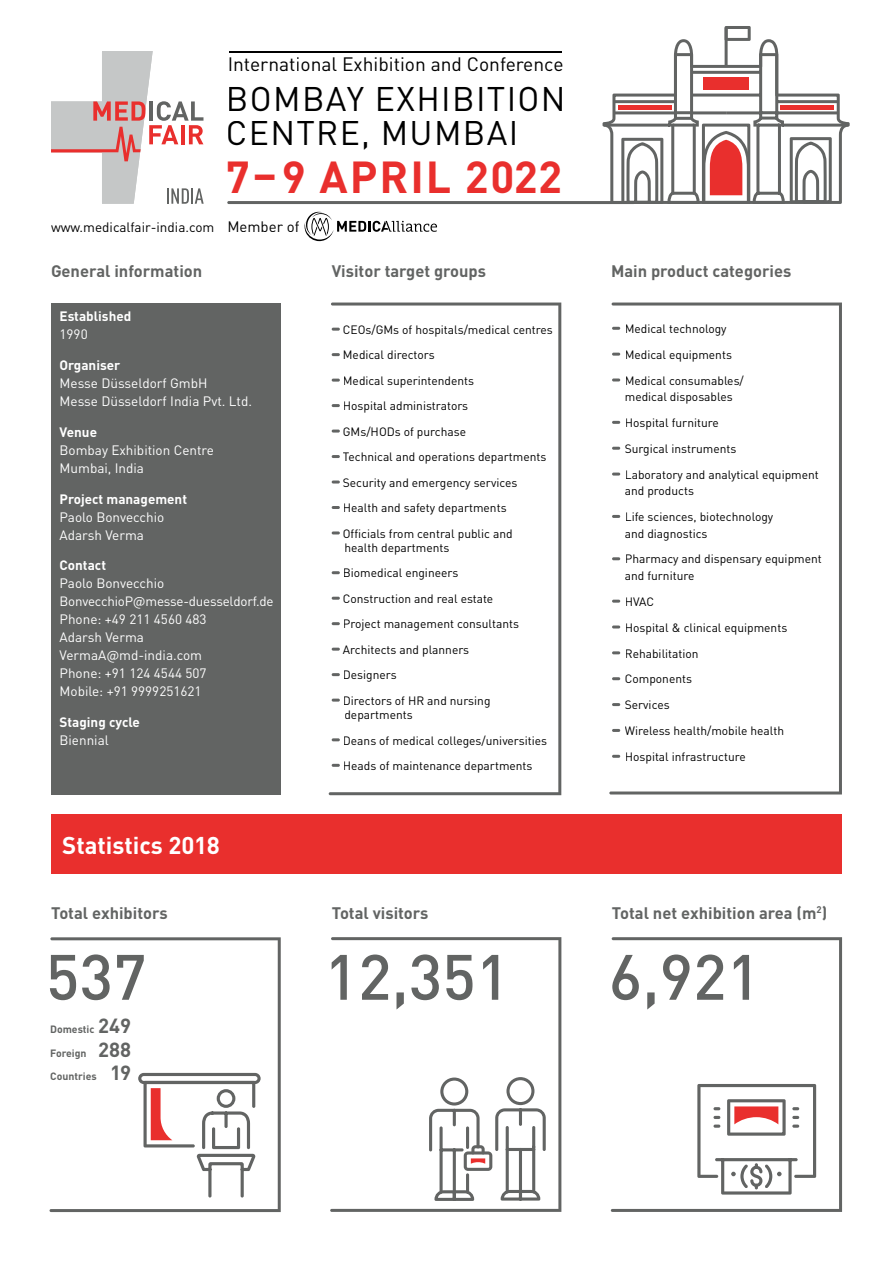
<style>
.page{position:relative;width:893px;height:1263px;background:#fff}
.page>*{position:absolute;margin:0;border:0;box-sizing:border-box;transform-origin:0 0}
.t1{font:500 63px "DIN Pro";color:#626463}
.t2{font:700 44.25px "DIN Pro";letter-spacing:.045em;color:#e92f2d}
.t3{font:33.75px/34.5px "DIN Pro";letter-spacing:.04em;color:#000}
.t4{font:700 24px "DIN Pro";color:#fff}
.t5{font:19.2px "DIN Pro";color:#000}
.t6{font:700 16.5px "DIN Pro";color:#626463}
.t7{font:13.5px/18px "DIN Pro";color:#fff}
.t8{font:700 13.5px "DIN Pro";color:#fff}
.t9{font:13.5px "DIN Pro";color:#000}
.t10{font:13.35px "DIN Pro";letter-spacing:-.015em;color:#fff}
.t11{font:12px/25.5px "DIN Pro";color:#000}
.t12{font:700 10.5px "DIN Pro";color:#626463}
.s1{font-size:15px}
.s2{font-size:20.25px}
</style>
<div class="page">
<div style="left:51px;top:302px;width:230px;height:492px;background:#626463"></div>
<div style="left:51px;top:815px;width:791px;height:59px;background:#e92f2d"></div>
<svg style="left:330px;top:937px;width:231px;height:275px"></svg>
<svg style="left:50px;top:937px;width:231px;height:275px"></svg>
<svg style="left:611px;top:937px;width:231px;height:275px"></svg>
<svg style="left:138px;top:1073px;width:123px;height:124px"></svg>
<svg style="left:697px;top:1084px;width:119px;height:110px"></svg>
<svg style="left:429px;top:1077px;width:117px;height:124px"></svg>
<svg style="left:609px;top:302px;width:233px;height:492px"></svg>
<svg style="left:329px;top:302px;width:232px;height:493px"></svg>
<svg style="left:51px;top:51px;width:153px;height:153px"></svg>
<hr style="left:229px;top:51px;width:332px;height:1px;background:#000">
<svg style="left:304px;top:212px;width:133px;height:29px"></svg>
<hr style="left:227px;top:201px;width:408px;height:3px;background:#626463;border-radius:2px">
<svg style="left:602px;top:26px;width:248px;height:178px"></svg>
<h3 class="t5" style="left:228px;top:51px;width:337px">International Exhibition and Conference</h3>
<h3 class="t3" style="left:226px;top:80px;width:341px">BOMBAY EXHIBITION<br>CENTRE, MUMBAI</h3>
<h2 class="t2" style="left:226px;top:147px;width:338px">7–9 APRIL 2022</h2>
<p class="t9" style="left:51px;top:218px;width:250px">www.medicalfair-india.com <span class="s1">Member of</span></p>
<h3 class="t6" style="left:51px;top:260px;width:153px">General information</h3>
<h3 class="t6" style="left:332px;top:260px;width:156px">Visitor target groups</h3>
<p class="t8" style="left:60px;top:307px;width:73px">Established</p>
<p class="t7" style="left:60px;top:325px;width:30px">1990</p>
<p class="t8" style="left:60px;top:356px;width:62px">Organiser</p>
<p class="t7" style="left:60px;top:374px;width:194px">Messe Düsseldorf GmbH<br>Messe Düsseldorf India Pvt. Ltd.</p>
<p class="t8" style="left:60px;top:423px;width:39px">Venue</p>
<p class="t7" style="left:60px;top:440px;width:156px">Bombay Exhibition Centre<br>Mumbai, India</p>
<p class="t8" style="left:60px;top:489px;width:129px">Project management</p>
<p class="t7" style="left:60px;top:507px;width:106px">Paolo Bonvecchio<br>Adarsh Verma</p>
<p class="t8" style="left:60px;top:556px;width:48px">Contact</p>
<p class="t7" style="left:60px;top:574px;width:106px">Paolo Bonvecchio</p>
<p class="t10" style="left:60px;top:592px;width:216px">BonvecchioP@messe-duesseldorf.de</p>
<p class="t7" style="left:60px;top:610px;width:149px">Phone: +49 211 4560 483<br>Adarsh Verma<br>VermaA@md-india.com<br>Phone: +91 124 4544 507<br>Mobile: +91 9999251621</p>
<p class="t8" style="left:60px;top:713px;width:82px">Staging cycle</p>
<p class="t7" style="left:60px;top:731px;width:51px">Biennial</p>
<h3 class="t4" style="left:62px;top:829px;width:159px">Statistics 2018</h3>
<h3 class="t6" style="left:51px;top:902px;width:118px">Total exhibitors</h3>
<h1 class="t1" style="left:46px;top:934px;width:102px">537</h1>
<p class="t12" style="left:50px;top:1022px;width:83px">Domestic <span class="s2">249</span></p>
<p class="t12" style="left:50px;top:1046px;width:83px">Foreign <span class="s2">288</span></p>
<p class="t12" style="left:50px;top:1069px;width:83px">Countries <span class="s2">19</span></p>
<p class="t11" style="left:343px;top:316px;width:211px">CEOs/GMs of hospitals/medical centres<br>Medical directors<br>Medical superintendents<br>Hospital administrators<br>GMs/HODs of purchase<br>Technical and operations departments<br>Security and emergency services<br>Health and safety departments<br>Officials from central public and</p>
<p class="t11" style="left:343px;top:534px;width:178px">health departments<br>Biomedical engineers<br>Construction and real estate<br>Project management consultants<br>Architects and planners<br>Designers<br>Directors of HR and nursing</p>
<p class="t11" style="left:343px;top:701px;width:206px">departments<br>Deans of medical colleges/universities<br>Heads of maintenance departments</p>
<h3 class="t6" style="left:332px;top:902px;width:98px">Total visitors</h3>
<h1 class="t1" style="left:324px;top:934px;width:187px">12,351</h1>
<h3 class="t6" style="left:611px;top:260px;width:182px">Main product categories</h3>
<p class="t11" style="left:625px;top:315px;width:121px">Medical technology<br>Medical equipments<br>Medical consumables/</p>
<p class="t11" style="left:625px;top:383px;width:196px">medical disposables<br>Hospital furniture<br>Surgical instruments<br>Laboratory and analytical equipment</p>
<p class="t11" style="left:625px;top:477px;width:150px">and products<br>Life sciences, biotechnology</p>
<p class="t11" style="left:625px;top:520px;width:199px">and diagnostics<br>Pharmacy and dispensary equipment</p>
<p class="t11" style="left:625px;top:562px;width:164px">and furniture<br>HVAC<br>Hospital &amp; clinical equipments<br>Rehabilitation<br>Components<br>Services<br>Wireless health/mobile health<br>Hospital infrastructure</p>
<h3 class="t6" style="left:612px;top:902px;width:217px">Total net exhibition area (m<sup>2</sup>)</h3>
<h1 class="t1" style="left:609px;top:934px;width:153px">6,921</h1>
</div>
